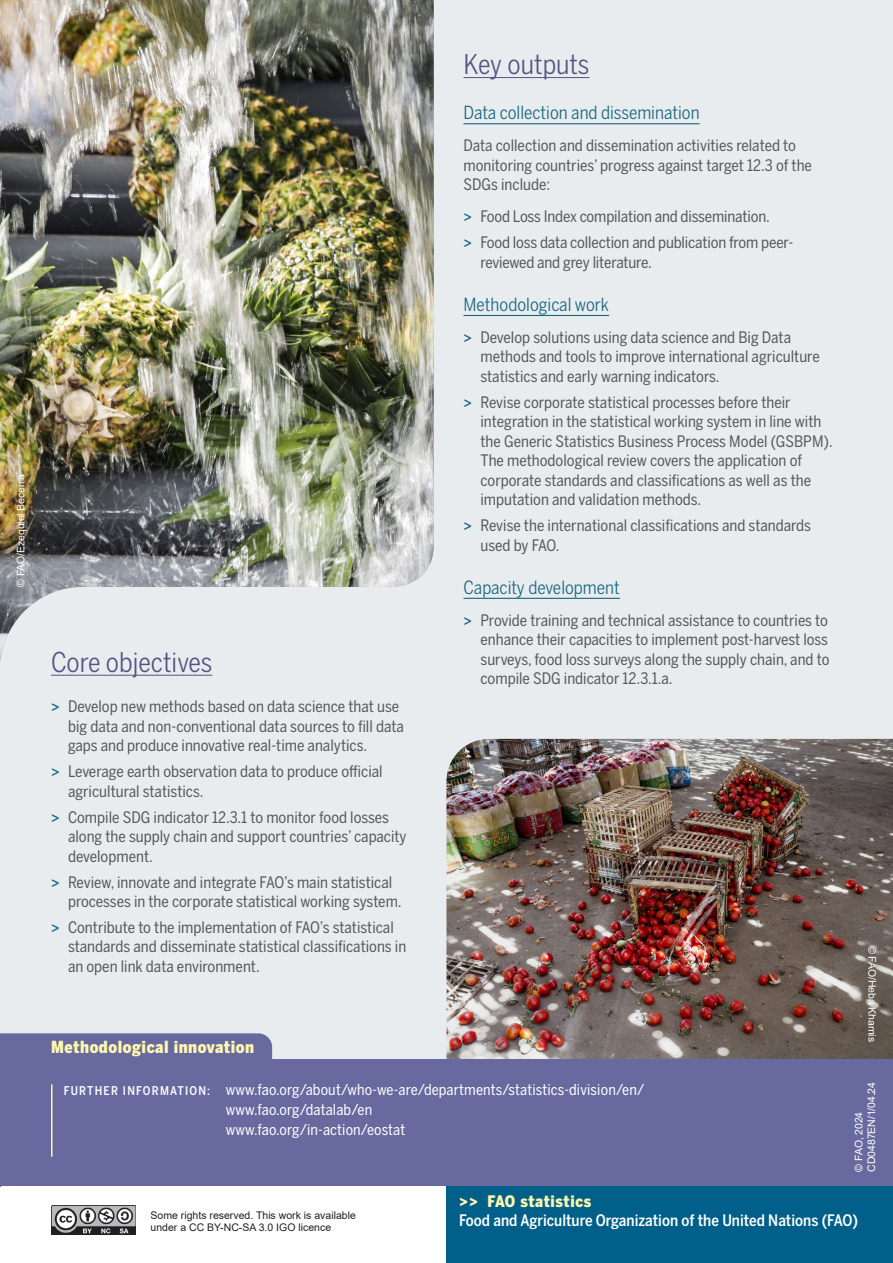
<style>
.page{position:relative;width:893px;height:1263px;background:#fff}
.page>*{position:absolute;margin:0;border:0;box-sizing:border-box;transform-origin:0 0}
.heading_02{font:27px "Benton Sans Cond";color:#535481}
.heading_03{font:18px "Benton Sans Cond";color:#156781}
.Footer_theme{font:900 16.5px "Benton Sans Cond";letter-spacing:.03em;color:#fff8ae}
.text{font:15.75px/19.5px "Benton Sans Cond";color:#57585a}
.Footer_FAO{font:500 15.75px "Benton Sans Cond";color:#fff}
.Footer_FAO-2{font:900 15.75px "Benton Sans Cond";letter-spacing:.04em;color:#fff8ae}
.Footer_h1{font:15px "Benton Sans Cond";letter-spacing:.01em;color:#fff}
.Footer_Hyperlink{font:15px "Benton Sans Cond";letter-spacing:.01em;color:#fff}
.t1{font:10.5px "Arial";color:#231f20}
.phoocredit{font:10.5px "Arial";letter-spacing:-.01em;color:#fff}
.Jobnumber{font:10.5px "Arial";letter-spacing:-.01em;color:#fff}
.s1{font-weight:500;font-size:15px;color:#156781}
.s2{font-weight:500;font-size:12px}
</style>
<div class="page">
<div style="left:0;top:0;width:893px;height:1128px;background:#e9ecef"></div>
<img style="left:446px;top:739px;width:447px;height:320px">
<hr style="left:51px;top:675px;width:161px;height:1px;background:#535481">
<hr style="left:463px;top:77px;width:126px;height:1px;background:#535481">
<hr style="left:463px;top:123px;width:237px;height:1px;background:#156781">
<hr style="left:463px;top:315px;width:146px;height:1px;background:#156781">
<hr style="left:463px;top:598px;width:157px;height:1px;background:#156781">
<div style="left:0;top:1033px;width:272px;height:26px;background:#686a9f"></div>
<div style="left:0;top:1059px;width:893px;height:127px;background:#686a9f"></div>
<hr style="left:51px;top:1084px;width:2px;height:73px;background:#fff8ae">
<img style="left:51px;top:1205px;width:85px;height:30px">
<div style="left:446px;top:1186px;width:447px;height:77px;background:#006089"></div>
<div style="left:850px;top:929px;width:43px;height:129px;background:#231f20;opacity:.75"></div>
<img style="left:0;top:0;width:434px;height:661px">
<div style="left:0;top:458px;width:43px;height:145px;background:#231f20;opacity:.75"></div>
<p class="phoocredit" style="left:14px;top:587px;width:114px;rotate:-90deg">© FAO/Ezequiel Becerra</p>
<p class="heading_02" style="left:51px;top:646px;width:163px">Core objectives</p>
<p class="text" style="left:68px;top:697px;width:337px;text-indent:-17px"><span class="s1">&gt;</span> Develop new methods based on data science that use big data and non-conventional data sources to fill data gaps and produce innovative real-time analytics.</p>
<p class="text" style="left:68px;top:762px;width:316px;text-indent:-17px"><span class="s1">&gt;</span> Leverage earth observation data to produce official agricultural statistics.</p>
<p class="text" style="left:68px;top:807px;width:340px;text-indent:-17px"><span class="s1">&gt;</span> Compile SDG indicator 12.3.1 to monitor food losses along the supply chain and support countries’ capacity development.</p>
<p class="text" style="left:68px;top:872px;width:335px;text-indent:-17px"><span class="s1">&gt;</span> Review, innovate and integrate FAO’s main statistical processes in the corporate statistical working system.</p>
<p class="text" style="left:68px;top:917px;width:340px;text-indent:-17px"><span class="s1">&gt;</span> Contribute to the implementation of FAO’s statistical standards and disseminate statistical classifications in an open link data environment.</p>
<p class="Footer_theme" style="left:51px;top:1037px;width:205px">Methodological innovation</p>
<p class="heading_02" style="left:463px;top:48px;width:127px">Key outputs</p>
<p class="heading_03" style="left:463px;top:102px;width:238px">Data collection and dissemination</p>
<p class="text" style="left:463px;top:136px;width:350px">Data collection and dissemination activities related to monitoring countries’ progress against target 12.3 of the<br>SDGs include:</p>
<p class="text" style="left:463px;top:207px;width:308px"><span class="s1">&gt;</span> Food Loss Index compilation and dissemination.</p>
<p class="text" style="left:480px;top:233px;width:314px;text-indent:-17px"><span class="s1">&gt;</span> Food loss data collection and publication from peer&shy;reviewed and grey literature.</p>
<p class="heading_03" style="left:463px;top:294px;width:147px">Methodological work</p>
<p class="text" style="left:480px;top:327px;width:341px;text-indent:-17px"><span class="s1">&gt;</span> Develop solutions using data science and Big Data methods and tools to improve international agriculture statistics and early warning indicators.</p>
<p class="text" style="left:480px;top:392px;width:354px;text-indent:-17px"><span class="s1">&gt;</span> Revise corporate statistical processes before their integration in the statistical working system in line with the Generic Statistics Business Process Model (GSBPM).<br>The methodological review covers the application of corporate standards and classifications as well as the imputation and validation methods.</p>
<p class="text" style="left:480px;top:516px;width:332px;text-indent:-17px"><span class="s1">&gt;</span> Revise the international classifications and standards used by FAO.</p>
<p class="heading_03" style="left:463px;top:576px;width:158px">Capacity development</p>
<p class="text" style="left:480px;top:610px;width:351px;text-align:justify;text-indent:-17px"><span class="s1">&gt;</span> Provide training and technical assistance to countries to enhance their capacities to implement post-harvest loss surveys, food loss surveys along the supply chain, and to compile SDG indicator 12.3.1.a.</p>
<p class="Footer_h1" style="left:64px;top:1081px;width:582px"><span class="s2">FURTHER INFORMATION:</span> www.fao.org/about/who-we-are/departments/statistics-division/en/</p>
<p class="Footer_Hyperlink" style="left:226px;top:1101px;width:148px">www.fao.org/datalab/en</p>
<p class="Footer_Hyperlink" style="left:226px;top:1120px;width:181px">www.fao.org/in-action/eostat</p>
<p class="phoocredit" style="left:879px;top:946px;width:97px;rotate:90deg">© FAO/Heba Khamis</p>
<p class="Jobnumber" style="left:864px;top:1171px;width:91px;rotate:-90deg">CD0487EN/1/04.24</p>
<p class="Jobnumber" style="left:851px;top:1171px;width:61px;rotate:-90deg">© FAO, 2024</p>
<p class="t1" style="left:151px;top:1207px;width:207px">Some rights reserved. This work is available</p>
<p class="t1" style="left:151px;top:1220px;width:182px">under a CC BY-NC-SA 3.0 IGO licence</p>
<p class="Footer_FAO-2" style="left:459px;top:1191px;width:134px">&gt;&gt; FAO statistics</p>
<p class="Footer_FAO" style="left:459px;top:1211px;width:400px">Food and Agriculture Organization of the United Nations (FAO)</p>
</div>
